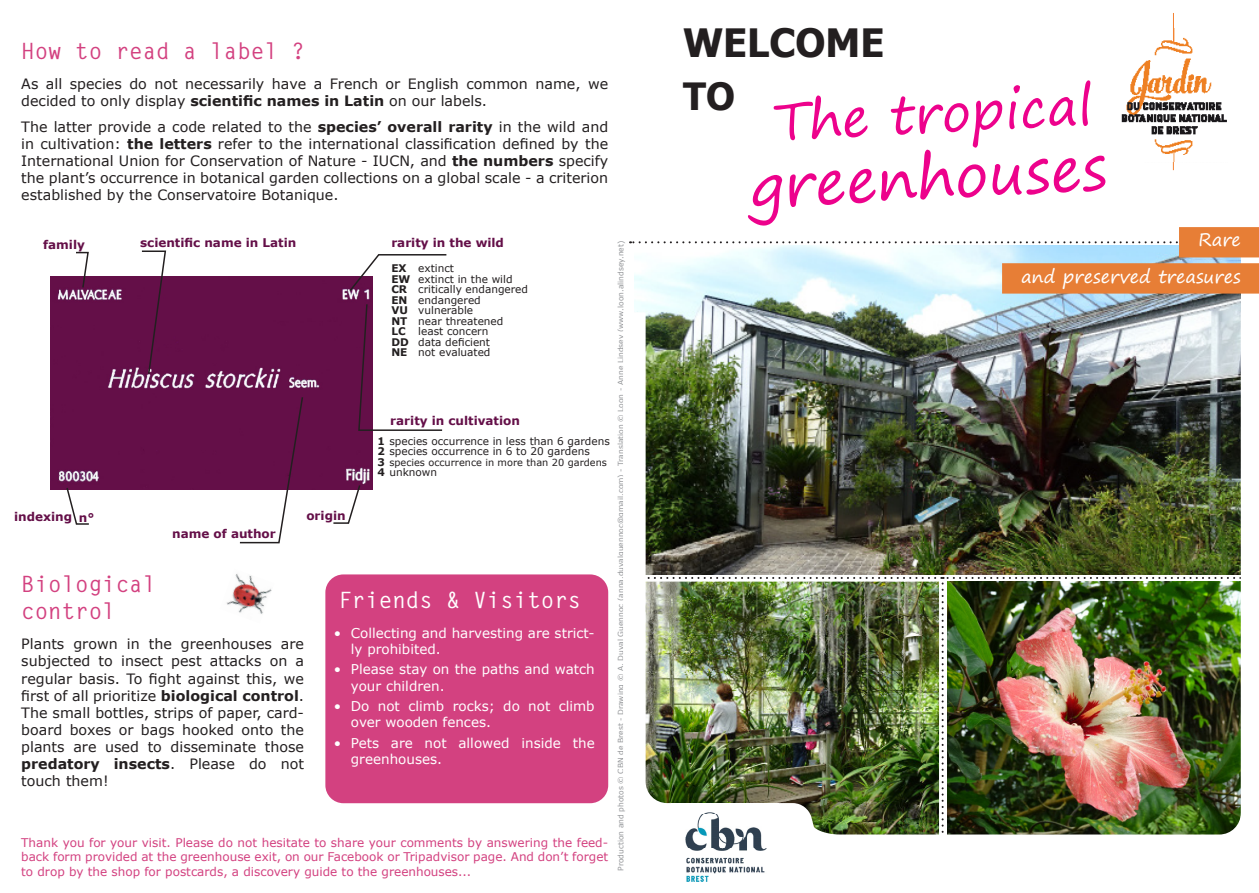
<style>
.page{position:relative;width:1259px;height:893px;background:#fff}
.page>*{position:absolute;margin:0;border:0;box-sizing:border-box;transform-origin:0 0}
.t1{font:60px "Segoe Print";color:#ed028c}
.t2{font:52.5px "Segoe Print";color:#ed028c}
.t3{font:700 39px "Tahoma";color:#231f20}
.t4{font:700 37.5px "Tahoma";color:#231f20}
.t5{font:700 22.5px "Letter Gothic Std";color:#d34180}
.t6{font:700 22.5px "Letter Gothic Std";color:#fff}
.t7{font:18px "Segoe Print";color:#fff}
.t8{font:14.25px/17.1px "Verdana";color:#231f20;text-align:justify}
.t9{font:13.5px/16.2px "Verdana";color:#fff}
.t10{font:12px/14.4px "Verdana";color:#d34180;text-align:justify}
.t11{font:700 12px "Verdana";color:#640f48}
.t12{font:10.5px "Verdana";color:#231f20}
.t13{font:700 10.5px "Verdana";color:#231f20}
.t14{font:9.75px "Verdana";color:#231f20}
.t15{font:7.5px "Verdana";color:#939598}
.s1{font-weight:700}
.s2{font-weight:700;font-size:10.5px}
</style>
<div class="page">
<img style="left:226px;top:574px;width:46px;height:40px">
<div style="left:325px;top:574px;width:283px;height:229px;background:#d34180;border-radius:18px"></div>
<div style="left:51px;top:276px;width:321px;height:214px;background:#640f48"></div>
<svg style="left:74px;top:251px;width:16px;height:38px"></svg>
<svg style="left:140px;top:250px;width:27px;height:125px"></svg>
<svg style="left:65px;top:486px;width:25px;height:39px"></svg>
<svg style="left:332px;top:484px;width:29px;height:40px"></svg>
<svg style="left:348px;top:254px;width:99px;height:39px"></svg>
<svg style="left:357px;top:303px;width:86px;height:129px"></svg>
<svg style="left:238px;top:396px;width:66px;height:148px"></svg>
<img style="left:635px;top:246px;width:606px;height:44px">
<img style="left:1121px;top:29px;width:106px;height:125px">
<img style="left:1173px;top:154px;width:13px;height:8px">
<hr style="left:1173px;top:13px;width:1px;height:30px;background:#f48231">
<svg style="left:630px;top:241px;width:548px;height:2px"></svg>
<img style="left:634px;top:290px;width:607px;height:545px">
<img style="left:671px;top:804px;width:107px;height:78px">
<div style="left:1179px;top:228px;width:79px;height:29px;background:#e77e36"></div>
<div style="left:1179px;top:227px;width:80px;height:30px;border:2px solid #e77e36"></div>
<div style="left:1003px;top:264px;width:255px;height:29px;background:#e77e36"></div>
<div style="left:1002px;top:263px;width:257px;height:31px;border:2px solid #e77e36"></div>
<p class="t5" style="left:21px;top:37px;width:285px">How to read a label ?</p>
<p class="t8" style="left:21px;top:75px;width:588px">As all species do not necessarily have a French or English common name, we decided to only display <span class="s1">scientific names in Latin</span> on our labels.</p>
<p class="t8" style="left:21px;top:118px;width:588px">The latter provide a code related to the <span class="s1">species’ overall rarity</span> in the wild and in cultivation: <span class="s1">the letters</span> refer to the international classification defined by the International Union for Conservation of Nature - IUCN, and <span class="s1">the numbers</span> specify the plant’s occurrence in botanical garden collections on a global scale - a criterion established by the Conservatoire Botanique.</p>
<p class="t11" style="left:43px;top:236px;width:43px">family</p>
<p class="t11" style="left:140px;top:234px;width:158px">scientific name in Latin</p>
<p class="t11" style="left:14px;top:508px;width:60px">indexing</p>
<p class="t11" style="left:79px;top:509px;width:17px">n°</p>
<p class="t11" style="left:306px;top:507px;width:41px">origin</p>
<p class="t11" style="left:172px;top:525px;width:105px">name of author</p>
<p class="t11" style="left:391px;top:234px;width:114px">rarity in the wild</p>
<p class="t13" style="left:391px;top:261px;width:17px">EX</p>
<p class="t13" style="left:391px;top:271px;width:21px">EW</p>
<p class="t13" style="left:391px;top:282px;width:17px">CR</p>
<p class="t13" style="left:391px;top:292px;width:18px">EN</p>
<p class="t13" style="left:391px;top:303px;width:18px">VU</p>
<p class="t13" style="left:391px;top:313px;width:18px">NT</p>
<p class="t13" style="left:391px;top:324px;width:16px">LC</p>
<p class="t13" style="left:391px;top:334px;width:19px">DD</p>
<p class="t13" style="left:391px;top:345px;width:18px">NE</p>
<p class="t12" style="left:418px;top:261px;width:37px">extinct</p>
<p class="t12" style="left:418px;top:272px;width:96px">extinct in the wild</p>
<p class="t12" style="left:418px;top:282px;width:111px">critically endangered</p>
<p class="t12" style="left:418px;top:293px;width:64px">endangered</p>
<p class="t12" style="left:418px;top:303px;width:56px">vulnerable</p>
<p class="t12" style="left:418px;top:314px;width:87px">near threatened</p>
<p class="t12" style="left:418px;top:324px;width:72px">least concern</p>
<p class="t12" style="left:418px;top:335px;width:73px">data deficient</p>
<p class="t12" style="left:418px;top:345px;width:74px">not evaluated</p>
<p class="t11" style="left:390px;top:412px;width:131px">rarity in cultivation</p>
<p class="t12" style="left:377px;top:433px;width:234px"><span class="s1">1</span> species occurrence in less than 6 gardens</p>
<p class="t12" style="left:377px;top:444px;width:214px"><span class="s1">2</span> species occurrence in 6 to 20 gardens</p>
<p class="t14" style="left:377px;top:455px;width:231px"><span class="s2">3</span> species occurrence in more than 20 gardens</p>
<p class="t12" style="left:377px;top:465px;width:61px"><span class="s1">4</span> unknown</p>
<p class="t5" style="left:21px;top:571px;width:136px">Biological</p>
<p class="t5" style="left:21px;top:598px;width:96px">control</p>
<p class="t8" style="left:21px;top:635px;width:284px">Plants grown in the greenhouses are subjected to insect pest attacks on a regular basis. To fight against this, we first of all prioritize <span class="s1">biological control</span>.<br>The small bottles, strips of paper, card&shy;board boxes or bags hooked onto the plants are used to disseminate those <span class="s1">predatory insects</span>. Please do not touch them!</p>
<p class="t6" style="left:338px;top:586px;width:245px">Friends &amp; Visitors</p>
<p class="t9" style="left:351px;top:625px;width:245px;text-indent:-17px">• Collecting and harvesting are strict&shy;ly prohibited.</p>
<p class="t9" style="left:351px;top:661px;width:245px;text-indent:-17px">• Please stay on the paths and watch your children.</p>
<p class="t9" style="left:351px;top:698px;width:245px;text-indent:-17px">• Do not climb rocks; do not climb over wooden fences.</p>
<p class="t9" style="left:351px;top:735px;width:245px;text-indent:-17px">• Pets are not allowed inside the greenhouses.</p>
<p class="t10" style="left:21px;top:835px;width:588px">Thank you for your visit. Please do not hesitate to share your comments by answering the feed&shy;back form provided at the greenhouse exit, on our Facebook or Tripadvisor page. And don’t forget to drop by the shop for postcards, a discovery guide to the greenhouses...</p>
<p class="t15" style="left:615px;top:871px;width:631px;rotate:-90deg">Production and photos © CBN de Brest - Drawing © A. Duval Guennoc (anna.duvalguennoc@gmail.com) - Translation © Loon - Anne Lindsey (www.loon.alindsey.net)</p>
<p class="t3" style="left:683px;top:15px;width:203px">WELCOME</p>
<p class="t4" style="left:683px;top:70px;width:53px">TO</p>
<p class="t2" style="left:771px;top:75px;width:320px;rotate:-3deg">The tropical</p>
<p class="t1" style="left:747px;top:133px;width:359px;rotate:-3deg">greenhouses</p>
<p class="t7" style="left:1198px;top:223px;width:44px">Rare</p>
<p class="t7" style="left:1021px;top:260px;width:221px">and preserved treasures</p>
</div>
